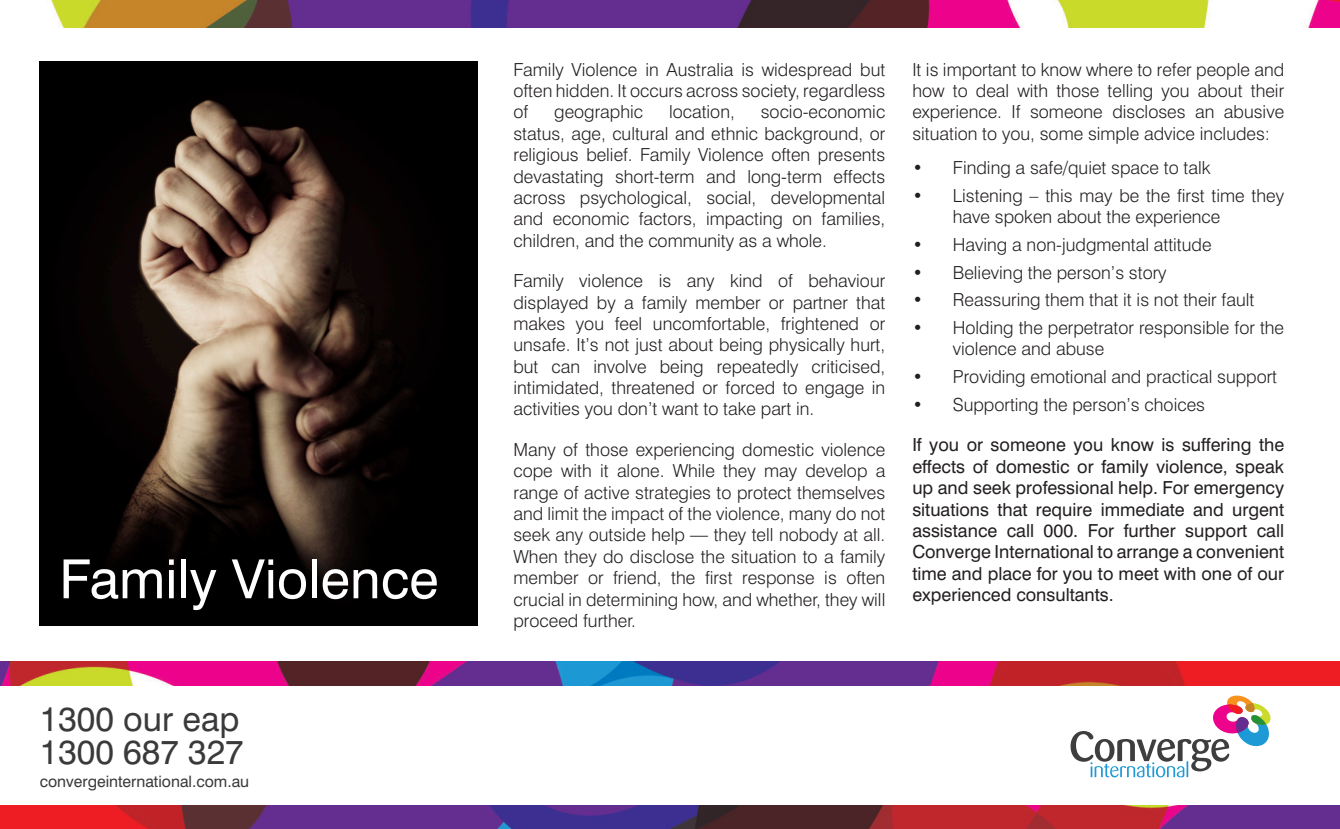
<style>
.page{position:relative;width:1340px;height:829px;background:#fff}
.page>*{position:absolute;margin:0;border:0;box-sizing:border-box;transform-origin:0 0}
.t1{font:54px "Swiss 721 BT";color:#fff}
.t2{font:33.75px "Swiss 721 BT";color:#3a3a3c}
.t3{font:300 18px/21.4px "Swiss 721 BT";color:#231f20;text-align:justify}
.t4{font:18px/21.4px "Swiss 721 BT";color:#231f20;text-align:justify}
.t5{font:15.75px "Swiss 721 BT";color:#3a3a3c}
</style>
<div class="page">
<img style="left:40px;top:62px;width:437px;height:564px">
<svg style="left:1070px;top:695px;width:201px;height:82px"></svg>
<img style="left:0;top:662px;width:1339px;height:24px">
<img style="left:51px;top:0;width:1288px;height:27px">
<img style="left:0;top:805px;width:1339px;height:24px">
<p class="t1" style="left:59px;top:546px;width:380px">Family Violence</p>
<p class="t2" style="left:40px;top:698px;width:201px">1300 our eap</p>
<p class="t2" style="left:40px;top:732px;width:205px">1300 687 327</p>
<p class="t5" style="left:40px;top:772px;width:211px">convergeinternational.com.au</p>
<p class="t3" style="left:513px;top:58px;width:373px">Family Violence in Australia is widespread but often hidden. It occurs across society, regardless of</p>
<p class="t3" style="left:513px;top:101px;width:373px;text-indent:247px">socio-economic status, age, cultural and ethnic background, or religious belief. Family Violence often presents devastating short-term and long-term effects across psychological, social, developmental and economic factors, impacting on families, children, and the community as a whole.</p>
<p class="t3" style="left:513px;top:270px;width:373px">Family violence is any kind of behaviour displayed by a family member or partner that makes you feel uncomfortable, frightened or unsafe. It’s not just about being physically hurt, but can involve being repeatedly criticised, intimidated, threatened or forced to engage in activities you don’t want to take part in.</p>
<p class="t3" style="left:513px;top:439px;width:373px">Many of those experiencing domestic violence cope with it alone. While they may develop a range of active strategies to protect themselves and limit the impact of the violence, many do not seek any outside help — they tell nobody at all.<br>When they do disclose the situation to a family member or friend, the first response is often crucial in determining how, and whether, they will proceed further.</p>
<p class="t3" style="left:554px;top:101px;width:90px">geographic</p>
<p class="t3" style="left:669px;top:101px;width:67px">location,</p>
<p class="t3" style="left:912px;top:58px;width:373px">It is important to know where to refer people and how to deal with those telling you about their experience. If someone discloses an abusive situation to you, some simple advice includes:</p>
<p class="t3" style="left:912px;top:157px;width:300px">• Finding a safe/quiet space to talk</p>
<p class="t3" style="left:952px;top:184px;width:333px;text-indent:-40px">• Listening – this may be the first time they have spoken about the experience</p>
<p class="t3" style="left:912px;top:234px;width:301px">• Having a non-judgmental attitude</p>
<p class="t3" style="left:912px;top:261px;width:256px">• Believing the person’s story</p>
<p class="t3" style="left:912px;top:289px;width:343px">• Reassuring them that it is not their fault</p>
<p class="t3" style="left:952px;top:317px;width:333px;text-indent:-40px">• Holding the perpetrator responsible for the violence and abuse</p>
<p class="t3" style="left:912px;top:366px;width:366px">• Providing emotional and practical support</p>
<p class="t3" style="left:912px;top:394px;width:294px">• Supporting the person’s choices</p>
<p class="t4" style="left:912px;top:434px;width:373px">If you or someone you know is suffering the effects of domestic or family violence, speak up and seek professional help. For emergency situations that require immediate and urgent assistance call 000. For further support call Converge International to arrange a convenient time and place for you to meet with one of our experienced consultants.</p>
</div>
